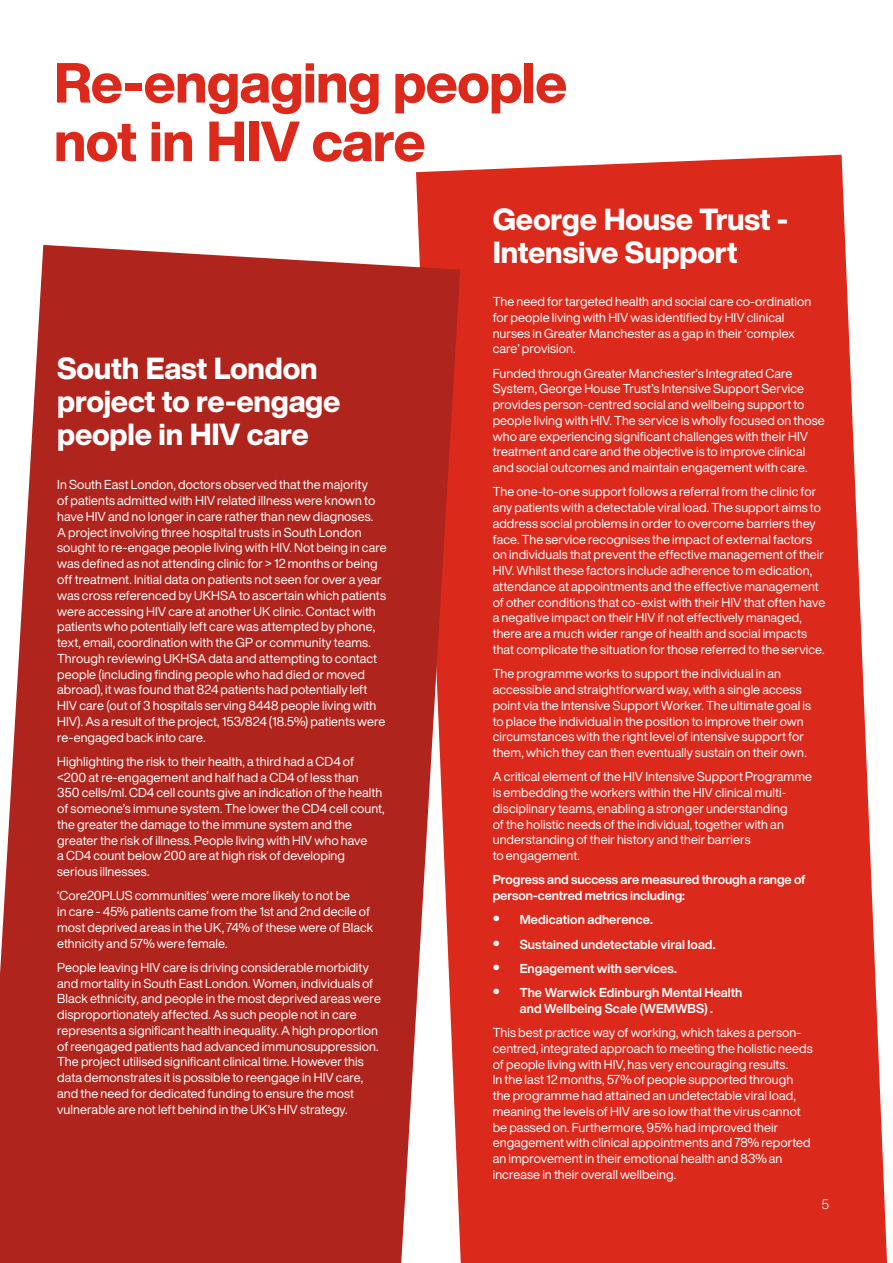
<style>
.page{position:relative;width:893px;height:1263px;background:#fff}
.page>*{position:absolute;margin:0;border:0;box-sizing:border-box;transform-origin:0 0}
.t1{font:800 55.5px/58.5px "Helvetica Now Display";letter-spacing:-.01em;color:#db291c}
.NAT_BODY_TEXT{font:800 30px/33px "Helvetica Now Display";letter-spacing:-.01em;color:#fff}
.t2{font:300 13.5px "Helvetica Now Display";color:#fff}
.NAT_BODY_TEXT-2{font:12.75px/15.8px "Helvetica Now Display";letter-spacing:.005em;color:#fff}
.NAT_BODY_TEXT-3{font:700 12.75px/15.8px "Helvetica Now Display";letter-spacing:.005em;color:#fff}
.s1{font-size:19.5px}
</style>
<div class="page">
<div style="left:416px;top:155px;width:471px;height:1108px;background:#db291c"></div>
<svg style="left:0;top:245px;width:460px;height:1018px;background:#b6352e"></svg>
<p class="t1" style="left:54px;top:54px;width:515px">Re-engaging people not in HIV care</p>
<p class="NAT_BODY_TEXT" style="left:57px;top:352px;width:285px">South East London project to re-engage people in HIV care</p>
<p class="NAT_BODY_TEXT-2" style="left:57px;top:477px;width:331px">In South East London, doctors observed that the majority<br>of patients admitted with HIV related illness were known to have HIV and no longer in care rather than new diagnoses.<br>A project involving three hospital trusts in South London sought to re-engage people living with HIV. Not being in care was defined as not attending clinic for &gt; 12 months or being off treatment. Initial data on patients not seen for over a year was cross referenced by UKHSA to ascertain which patients were accessing HIV care at another UK clinic. Contact with patients who potentially left care was attempted by phone, text, email, coordination with the GP or community teams.<br>Through reviewing UKHSA data and attempting to contact people (including finding people who had died or moved abroad), it was found that 824 patients had potentially left HIV care (out of 3 hospitals serving 8448 people living with HIV). As a result of the project, 153/824 (18.5%) patients were re-engaged back into care.</p>
<p class="NAT_BODY_TEXT-2" style="left:57px;top:753px;width:329px">Highlighting the risk to their health, a third had a CD4 of &lt;200 at re-engagement and half had a CD4 of less than<br>350 cells/ml. CD4 cell counts give an indication of the health of someone’s immune system. The lower the CD4 cell count, the greater the damage to the immune system and the greater the risk of illness. People living with HIV who have<br>a CD4 count below 200 are at high risk of developing serious illnesses.</p>
<p class="NAT_BODY_TEXT-2" style="left:57px;top:888px;width:317px">‘Core20PLUS communities’ were more likely to not be<br>in care - 45% patients came from the 1st and 2nd decile of most deprived areas in the UK, 74% of these were of Black ethnicity and 57% were female.</p>
<p class="NAT_BODY_TEXT-2" style="left:57px;top:959px;width:325px">People leaving HIV care is driving considerable morbidity and mortality in South East London. Women, individuals of Black ethnicity, and people in the most deprived areas were disproportionately affected. As such people not in care represents a significant health inequality. A high proportion of reengaged patients had advanced immunosuppression.<br>The project utilised significant clinical time. However this data demonstrates it is possible to reengage in HIV care, and the need for dedicated funding to ensure the most vulnerable are not left behind in the UK’s HIV strategy.</p>
<p class="NAT_BODY_TEXT" style="left:493px;top:203px;width:297px">George House Trust -<br>Intensive Support</p>
<p class="NAT_BODY_TEXT-2" style="left:493px;top:294px;width:320px">The need for targeted health and social care co-ordination for people living with HIV was identified by HIV clinical nurses in Greater Manchester as a gap in their ‘complex care’ provision.</p>
<p class="NAT_BODY_TEXT-2" style="left:493px;top:365px;width:334px">Funded through Greater Manchester’s Integrated Care System, George House Trust’s Intensive Support Service provides person-centred social and wellbeing support to people living with HIV. The service is wholly focused on those who are experiencing significant challenges with their HIV treatment and care and the objective is to improve clinical and social outcomes and maintain engagement with care.</p>
<p class="NAT_BODY_TEXT-2" style="left:493px;top:484px;width:334px">The one-to-one support follows a referral from the clinic for any patients with a detectable viral load. The support aims to address social problems in order to overcome barriers they face. The service recognises the impact of external factors on individuals that prevent the effective management of their HIV. Whilst these factors include adherence to m edication, attendance at appointments and the effective management of other conditions that co-exist with their HIV that often have a negative impact on their HIV if not effectively managed, there are a much wider range of health and social impacts that complicate the situation for those referred to the service.</p>
<p class="NAT_BODY_TEXT-2" style="left:493px;top:666px;width:320px">The programme works to support the individual in an accessible and straightforward way, with a single access point via the Intensive Support Worker. The ultimate goal is to place the individual in the position to improve their own circumstances with the right level of intensive support for them, which they can then eventually sustain on their own.</p>
<p class="NAT_BODY_TEXT-2" style="left:493px;top:769px;width:321px">A critical element of the HIV Intensive Support Programme is embedding the workers within the HIV clinical multi&shy;disciplinary teams, enabling a stronger understanding<br>of the holistic needs of the individual, together with an understanding of their history and their barriers<br>to engagement.</p>
<p class="NAT_BODY_TEXT-3" style="left:493px;top:872px;width:314px">Progress and success are measured through a range of person-centred metrics including:</p>
<p class="NAT_BODY_TEXT-3" style="left:493px;top:912px;width:162px"><span class="s1">•</span> Medication adherence.</p>
<p class="NAT_BODY_TEXT-3" style="left:493px;top:936px;width:224px"><span class="s1">•</span> Sustained undetectable viral load.</p>
<p class="NAT_BODY_TEXT-3" style="left:493px;top:960px;width:186px"><span class="s1">•</span> Engagement with services.</p>
<p class="NAT_BODY_TEXT-3" style="left:493px;top:985px;width:251px;text-align:center"><span class="s1">•</span> The Warwick Edinburgh Mental Health and Wellbeing Scale (WEMWBS) .</p>
<p class="NAT_BODY_TEXT-2" style="left:493px;top:1024px;width:321px">This best practice way of working, which takes a person&shy;centred, integrated approach to meeting the holistic needs of people living with HIV, has very encouraging results.<br>In the last 12 months, 57% of people supported through the programme had attained an undetectable viral load, meaning the levels of HIV are so low that the virus cannot be passed on. Furthermore, 95% had improved their engagement with clinical appointments and 78% reported an improvement in their emotional health and 83% an increase in their overall wellbeing.</p>
<p class="t2" style="left:822px;top:1195px;width:9px">5</p>
</div>
